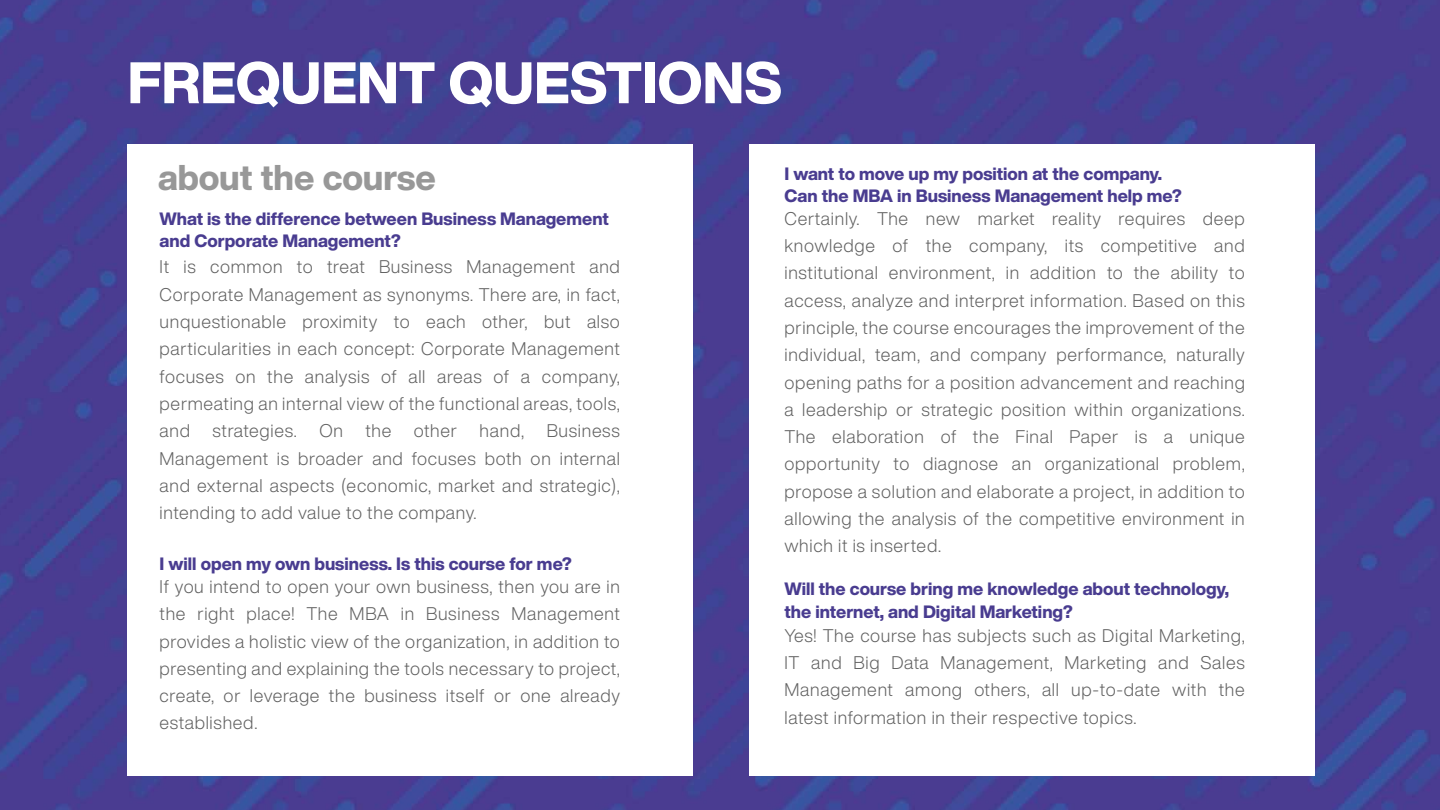
<style>
.page{position:relative;width:1440px;height:810px;background:#fff}
.page>*{position:absolute;margin:0;border:0;box-sizing:border-box;transform-origin:0 0}
.t1{font:800 57.45px "Helvetica Now Display";color:#fff}
.t2{font:800 35.17px "Helvetica Now Display";color:#989898}
.t3{font:300 18px/27.3px "Helvetica Now Display";letter-spacing:.04em;color:#606060;text-align:justify}
.t4{font:800 17.62px/22.5px "Helvetica Now Display";color:#493c90}
</style>
<div class="page">
<img style="left:0;top:0;width:1440px;height:810px">
<div style="left:127px;top:145px;width:566px;height:631px;background:#fff"></div>
<div style="left:749px;top:145px;width:566px;height:631px;background:#fff"></div>
<h1 class="t1" style="left:127px;top:43px;width:656px">FREQUENT QUESTIONS</h1>
<h2 class="t2" style="left:158px;top:153px;width:279px">about the course</h2>
<p class="t4" style="left:160px;top:207px;width:451px">What is the difference between Business Management and Corporate Management?</p>
<p class="t3" style="left:160px;top:253px;width:462px">It is common to treat Business Management and Corporate Management as synonyms. There are, in fact, unquestionable proximity to each other, but also particularities in each concept: Corporate Management focuses on the analysis of all areas of a company, permeating an internal view of the functional areas, tools, and strategies. On the other hand, Business Management is broader and focuses both on internal and external aspects (economic, market and strategic), intending to add value to the company.</p>
<p class="t4" style="left:160px;top:553px;width:414px">I will open my own business. Is this course for me?</p>
<p class="t3" style="left:160px;top:573px;width:462px">If you intend to open your own business, then you are in the right place! The MBA in Business Management provides a holistic view of the organization, in addition to presenting and explaining the tools necessary to project, create, or leverage the business itself or one already established.</p>
<p class="t4" style="left:785px;top:162px;width:399px">I want to move up my position at the company.<br>Can the MBA in Business Management help me?</p>
<p class="t3" style="left:785px;top:204px;width:462px">Certainly. The new market reality requires deep knowledge of the company, its competitive and institutional environment, in addition to the ability to access, analyze and interpret information. Based on this principle, the course encourages the improvement of the individual, team, and company performance, naturally opening paths for a position advancement and reaching a leadership or strategic position within organizations.<br>The elaboration of the Final Paper is a unique opportunity to diagnose an organizational problem, propose a solution and elaborate a project, in addition to allowing the analysis of the competitive environment in which it is inserted.</p>
<p class="t4" style="left:785px;top:578px;width:446px">Will the course bring me knowledge about technology, the internet, and Digital Marketing?</p>
<p class="t3" style="left:785px;top:621px;width:462px">Yes! The course has subjects such as Digital Marketing, IT and Big Data Management, Marketing and Sales Management among others, all up-to-date with the latest information in their respective topics.</p>
</div>
